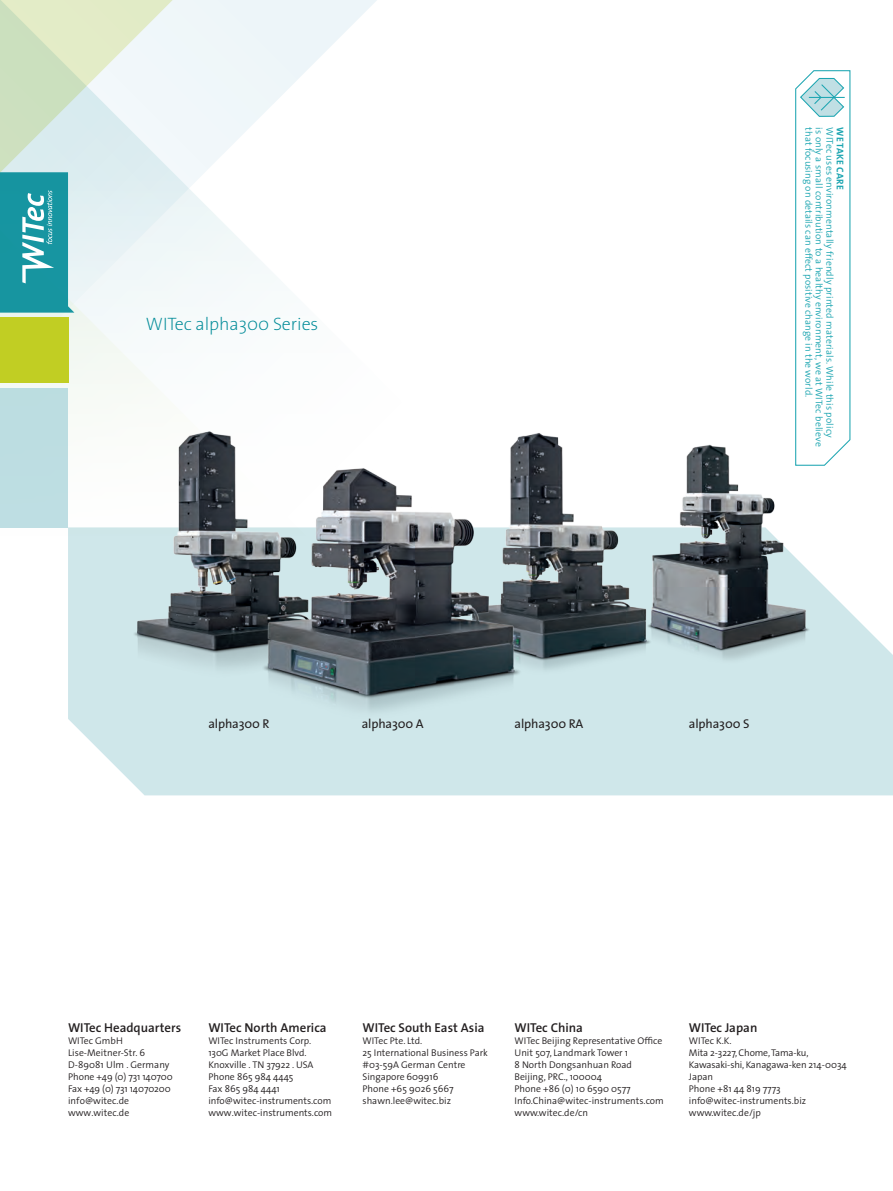
<style>
.page{position:relative;width:893px;height:1191px;background:#fff}
.page>*{position:absolute;margin:0;border:0;box-sizing:border-box;transform-origin:0 0}
.t1{font:200 18px "The Sans";letter-spacing:-.005em;color:#008b98}
.t2{font:600 12.9px "The Sans";color:#231f20}
.t3{font:12.75px "The Sans";letter-spacing:-.01em;color:#231f20}
.t4{font:300 9.75px/12px "The Sans";color:#231f20}
.t5{font:300 9.75px "The Sans";letter-spacing:.015em;color:#1ca5b1}
.t6{font:700 9.75px "The Sans";letter-spacing:.01em;color:#1ca5b1}
</style>
<div class="page">
<svg style="left:0;top:0;width:377px;height:172px"></svg>
<svg style="left:68px;top:527px;width:824px;height:268px;fill:#cfe7ea"></svg>
<img style="left:612px;top:444px;width:222px;height:291px">
<img style="left:538px;top:433px;width:124px;height:268px">
<img style="left:104px;top:431px;width:127px;height:260px">
<img style="left:231px;top:433px;width:307px;height:345px">
<div style="left:0;top:317px;width:68px;height:66px;background:#c1ce23"></div>
<svg style="left:0;top:172px;width:74px;height:141px"></svg>
<div style="left:0;top:388px;width:68px;height:139px;background:#bddde1"></div>
<hr style="left:892px;top:527px;width:1px;height:268px;background:#87c5ce">
<svg style="left:795px;top:70px;width:56px;height:396px"></svg>
<h1 class="t1" style="left:146px;top:309px;width:174px">WITec alpha300 Series</h1>
<p class="t5" style="left:817px;top:127px;width:271px;rotate:90deg">that focusing on details can effect positive change in the world.</p>
<p class="t5" style="left:827px;top:127px;width:321px;rotate:90deg">is only a small contribution to a healthy environment, we at WITec believe</p>
<p class="t5" style="left:838px;top:127px;width:312px;rotate:90deg">WITec uses environmentally friendly printed materials. While this policy</p>
<p class="t6" style="left:848px;top:127px;width:64px;rotate:90deg">We take care</p>
<h3 class="t3" style="left:208px;top:713px;width:63px">alpha300 R</h3>
<h3 class="t3" style="left:362px;top:713px;width:64px">alpha300 A</h3>
<h3 class="t3" style="left:514px;top:713px;width:70px">alpha300 RA</h3>
<h3 class="t3" style="left:689px;top:713px;width:62px">alpha300 S</h3>
<h2 class="t2" style="left:68px;top:1017px;width:115px">WITec Headquarters</h2>
<p class="t4" style="left:68px;top:1034px;width:106px">WITec GmbH<br>Lise-Meitner-Str. 6<br>D-89081 Ulm . Germany<br>Phone +49 (0) 731 140700<br>Fax +49 (0) 731 14070200 info@witec.de www.witec.de</p>
<h2 class="t2" style="left:208px;top:1017px;width:120px">WITec North America</h2>
<p class="t4" style="left:208px;top:1034px;width:125px">WITec Instruments Corp.<br>130G Market Place Blvd.<br>Knoxville . TN 37922 . USA<br>Phone 865 984 4445<br>Fax 865 984 4441 info@witec-instruments.com www.witec-instruments.com</p>
<h2 class="t2" style="left:362px;top:1017px;width:124px">WITec South East Asia</h2>
<p class="t4" style="left:362px;top:1034px;width:127px">WITec Pte. Ltd.<br>25 International Business Park #03-59A German Centre<br>Singapore 609916<br>Phone +65 9026 5667 shawn.lee@witec.biz</p>
<h2 class="t2" style="left:514px;top:1017px;width:70px">WITec China</h2>
<p class="t4" style="left:514px;top:1034px;width:151px">WITec Beijing Representative Office<br>Unit 507, Landmark Tower 1<br>8 North Dongsanhuan Road<br>Beijing, PRC., 100004<br>Phone +86 (0) 10 6590 0577<br>Info.China@witec-instruments.com www.witec.de/cn</p>
<h2 class="t2" style="left:689px;top:1017px;width:70px">WITec Japan</h2>
<p class="t4" style="left:689px;top:1034px;width:159px">WITec K.K.<br>Mita 2-3227, Chome, Tama-ku,<br>Kawasaki-shi, Kanagawa-ken 214-0034<br>Japan<br>Phone +81 44 819 7773 info@witec-instruments.biz www.witec.de/jp</p>
</div>
